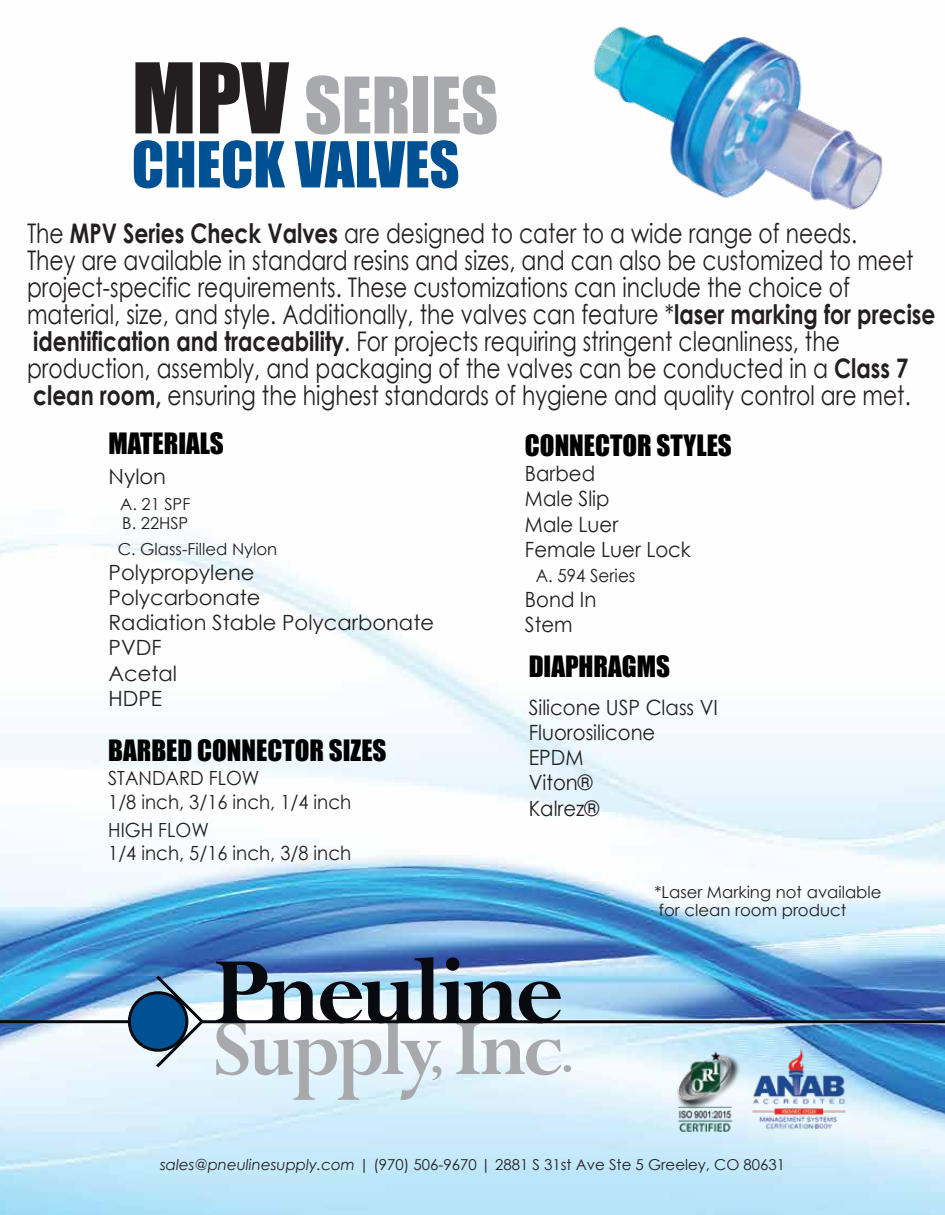
<style>
.page{position:relative;width:945px;height:1215px;background:#fff}
.page>*{position:absolute;margin:0;border:0;box-sizing:border-box;transform-origin:0 0}
.t1{font:72px "Impact";color:#a7a9ac}
.t2{font:58.5px "Impact";color:#005193}
.t3{font:700 46.95px "Perpetua";color:#a7a9ac;scale:1.09 1}
.t4{font:27px/27px "Century Gothic";color:#231f20;scale:.81 1}
.t5{font:27px "Impact";color:#000}
.t6{font:21px/25.2px "Century Gothic";color:#231f20;scale:.94 1}
.t7{font:21px/25.2px "Century Gothic";color:#231f20}
.t8{font:19.5px/23.4px "Century Gothic";color:#231f20;scale:.94 1}
.t9{font:18px "Century Gothic";color:#231f20;scale:.94 1}
.t10{font:16.5px/19.8px "Century Gothic";color:#231f20}
.t11{font:15px "Century Gothic";color:#231f20}
.s1{font-size:90px;color:#231f20}
.s2{font-weight:700}
.s3{font-style:italic}
</style>
<div class="page">
<img style="left:0;top:537px;width:945px;height:678px">
<div style="left:129px;top:993px;width:58px;height:57px;background:#005193;border-radius:50%"></div>
<div style="left:128px;top:991px;width:60px;height:61px;border:3px solid #090a0f;border-radius:50%"></div>
<svg style="left:153px;top:972px;width:53px;height:99px"></svg>
<hr style="left:201px;top:1020px;width:744px;height:3px;background:#090a0f">
<hr style="left:0;top:1020px;width:129px;height:3px;background:#090a0f">
<svg style="left:216px;top:957px;width:345px;height:143px"></svg>
<img style="left:751px;top:1037px;width:96px;height:97px">
<img style="left:666px;top:1047px;width:85px;height:87px">
<img style="left:593px;top:26px;width:290px;height:185px">
<h1 class="t1" style="left:132px;top:49px;width:368px"><span class="s1">MPV</span> SERIES</h1>
<h2 class="t2" style="left:132px;top:119px;width:329px">CHECK VALVES</h2>
<p class="t4" style="left:27px;top:219px;width:1123px">The <span class="s2">MPV Series Check Valves</span> are designed to cater to a wide range of needs.<br>They are available in standard resins and sizes, and can also be customized to meet project-specific requirements. These customizations can include the choice of material, size, and style. Additionally, the valves can feature *<span class="s2">laser marking for precise identification and traceability</span>. For projects requiring stringent cleanliness, the production, assembly, and packaging of the valves can be conducted in a <span class="s2">Class 7 clean room,</span> ensuring the highest standards of hygiene and quality control are met.</p>
<p class="t5" style="left:109px;top:423px;width:117px">MATERIALS</p>
<p class="t7" style="left:109px;top:464px;width:59px">Nylon</p>
<p class="t10" style="left:120px;top:493px;width:72px">A. 21 SPF<br>B. 22HSP</p>
<p class="t10" style="left:118px;top:538px;width:161px">C. Glass-Filled Nylon</p>
<p class="t7" style="left:109px;top:559px;width:327px">Polypropylene<br>Polycarbonate<br>Radiation Stable Polycarbonate<br>PVDF<br>Acetal<br>HDPE</p>
<p class="t5" style="left:108px;top:729px;width:280px">BARBED CONNECTOR SIZES</p>
<p class="t8" style="left:108px;top:766px;width:260px">STANDARD FLOW<br>1/8 inch, 3/16 inch, 1/4 inch</p>
<p class="t8" style="left:108px;top:818px;width:260px">HIGH FLOW<br>1/4 inch, 5/16 inch, 3/8 inch</p>
<p class="t5" style="left:525px;top:424px;width:208px">CONNECTOR STYLES</p>
<p class="t6" style="left:525px;top:461px;width:178px">Barbed<br>Male Slip<br>Male Luer<br>Female Luer Lock</p>
<p class="t9" style="left:536px;top:563px;width:108px">A. 594 Series</p>
<p class="t6" style="left:525px;top:587px;width:77px">Bond In<br>Stem</p>
<p class="t5" style="left:529px;top:646px;width:143px">DIAPHRAGMS</p>
<p class="t6" style="left:529px;top:694px;width:203px">Silicone USP Class VI<br>Fluorosilicone<br>EPDM<br>Viton®<br>Kalrez®</p>
<h3 class="t3" style="left:561px;top:1028px;width:14px">.</h3>
<p class="t10" style="left:654px;top:883px;width:229px;line-height:18px">*Laser Marking not available for clean room product</p>
<p class="t11" style="left:160px;top:1154px;width:627px"><span class="s3">sales@pneulinesupply.com |</span> (970) 506-9670 | 2881 S 31st Ave Ste 5 Greeley, CO 80631</p>
</div>
